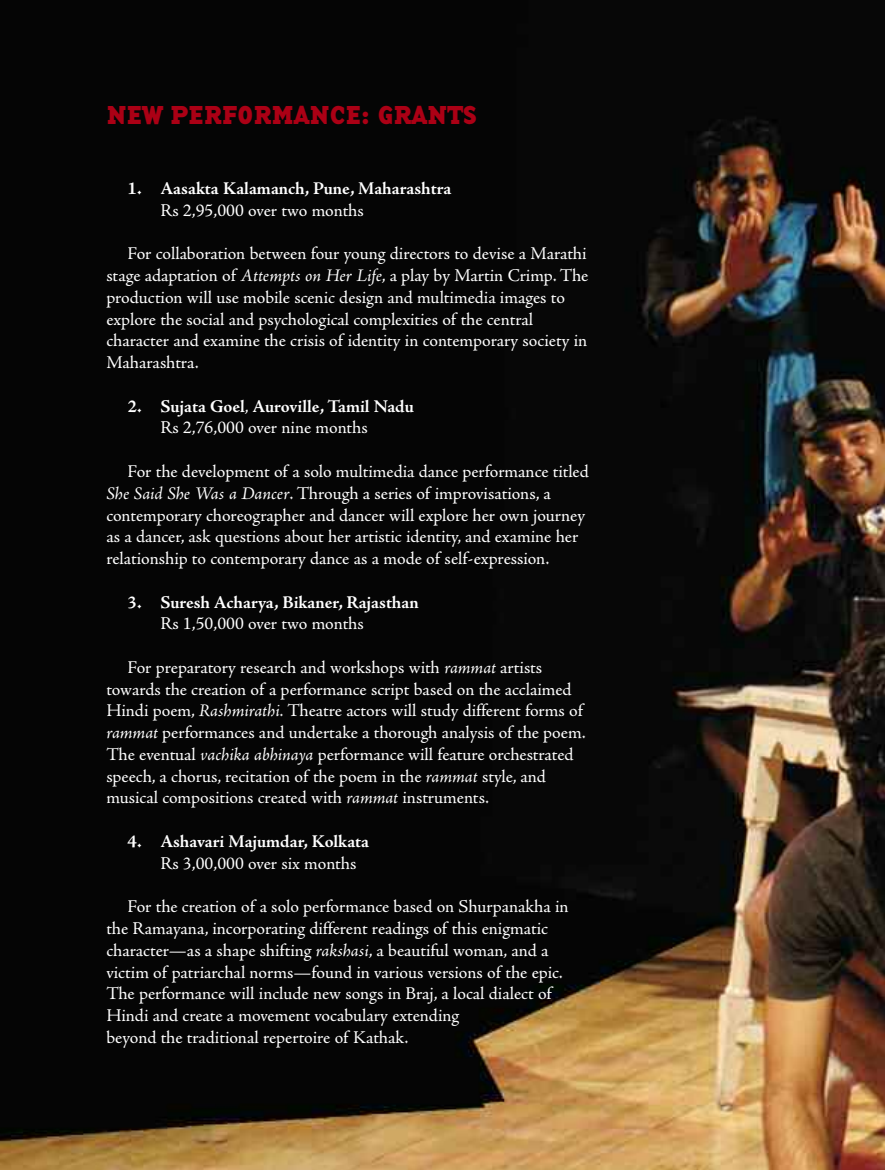
<style>
.page{position:relative;width:885px;height:1170px;background:#fff}
.page>*{position:absolute;margin:0;border:0;box-sizing:border-box;transform-origin:0 0}
.t1{font:27px "Base Twelve Serif SCB";color:#ab0015}
.t2{font:18px/21.8px "Adobe Jenson Pro";letter-spacing:-.005em;color:#fff}
.t3{font:700 18px/21.8px "Adobe Jenson Pro";letter-spacing:-.005em;color:#fff}
.s1{font-style:italic}
.s2{font-weight:400}
</style>
<div class="page">
<img style="left:0;top:0;width:884px;height:1169px">
<h1 class="t1" style="left:106px;top:99px;width:372px">NEW PERFORMANCE: GRANTS</h1>
<p class="t3" style="left:128px;top:179px;width:325px">1. Aasakta Kalamanch, Pune, Maharashtra</p>
<p class="t2" style="left:160px;top:201px;width:205px">Rs 2,95,000 over two months</p>
<p class="t2" style="left:106px;top:245px;width:483px;text-indent:21px">For collaboration between four young directors to devise a Marathi stage adaptation of <span class="s1">Attempts on Her Life</span>, a play by Martin Crimp. The production will use mobile scenic design and multimedia images to explore the social and psychological complexities of the central character and examine the crisis of identity in contemporary society in Maharashtra.</p>
<p class="t3" style="left:160px;top:397px;width:255px;text-indent:-33px">2. Sujata Goel<span class="s2">,</span> Auroville, Tamil Nadu<br><span class="s2">Rs 2,76,000 over nine months</span></p>
<p class="t2" style="left:106px;top:462px;width:484px;text-indent:21px">For the development of a solo multimedia dance performance titled <span class="s1">She Said She Was a Dancer</span>. Through a series of improvisations, a contemporary choreographer and dancer will explore her own journey as a dancer, ask questions about her artistic identity, and examine her relationship to contemporary dance as a mode of self-expression.</p>
<p class="t3" style="left:128px;top:593px;width:292px">3. Suresh Acharya, Bikaner, Rajasthan</p>
<p class="t2" style="left:160px;top:614px;width:205px">Rs 1,50,000 over two months</p>
<p class="t2" style="left:106px;top:658px;width:481px;text-indent:21px">For preparatory research and workshops with <span class="s1">rammat</span> artists towards the creation of a performance script based on the acclaimed Hindi poem, <span class="s1">Rashmirathi.</span> Theatre actors will study different forms of <span class="s1">rammat</span> performances and undertake a thorough analysis of the poem.<br>The eventual <span class="s1">vachika abhinaya</span> performance will feature orchestrated speech, a chorus, recitation of the poem in the <span class="s1">rammat</span> style, and musical compositions created with <span class="s1">rammat</span> instruments.</p>
<p class="t3" style="left:128px;top:832px;width:243px">4. Ashavari Majumdar, Kolkata</p>
<p class="t2" style="left:160px;top:854px;width:197px">Rs 3,00,000 over six months</p>
<p class="t2" style="left:106px;top:897px;width:463px;text-indent:21px">For the creation of a solo performance based on Shurpanakha in the Ramayana, incorporating different readings of this enigmatic character—as a shape shifting <span class="s1">rakshasi</span>, a beautiful woman, and a victim of patriarchal norms—found in various versions of the epic.<br>The performance will include new songs in Braj, a local dialect of Hindi and create a movement vocabulary extending<br>beyond the traditional repertoire of Kathak.</p>
</div>
